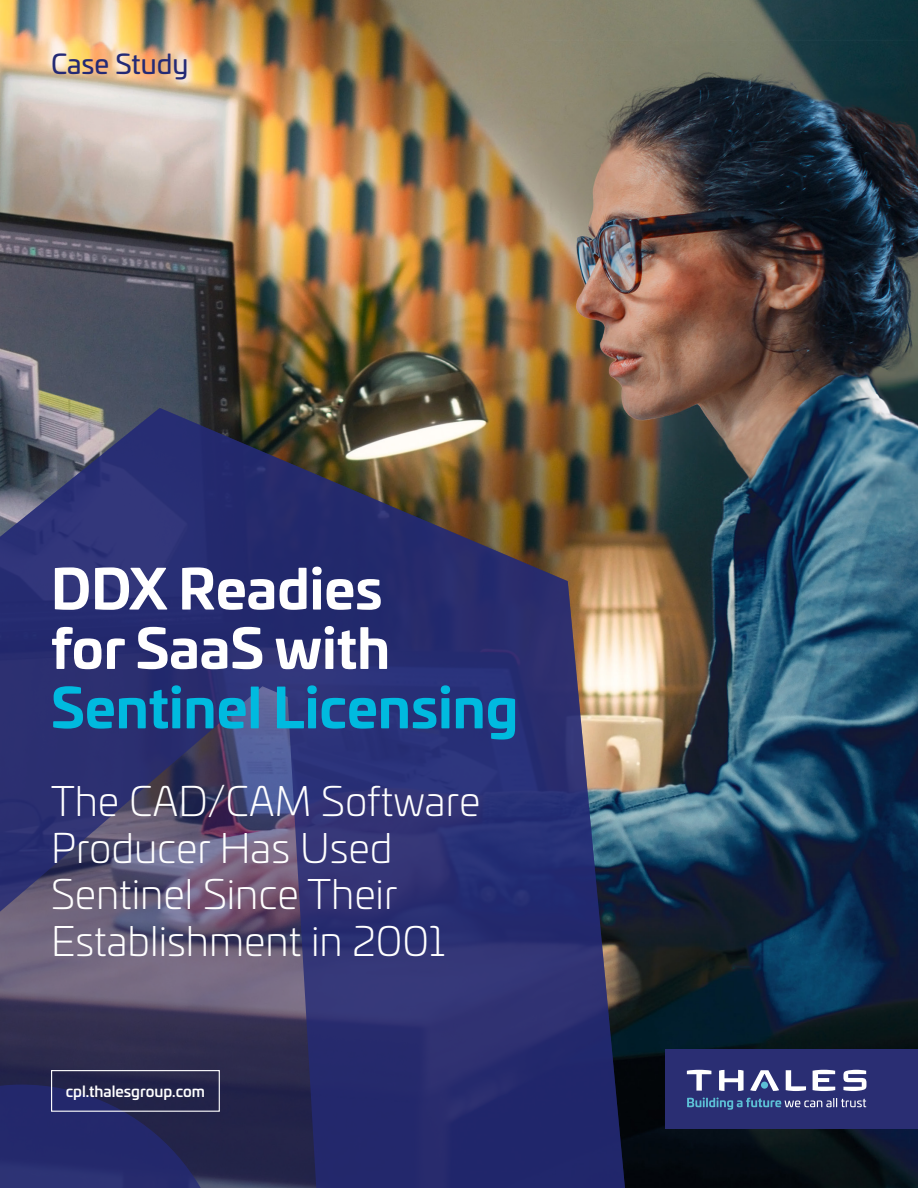
<style>
.page{position:relative;width:918px;height:1188px;background:#fff}
.page>*{position:absolute;margin:0;border:0;box-sizing:border-box;transform-origin:0 0}
.Headline{font:700 54px/59.4px "Univia Pro";color:#fff}
.Subheadline{font:300 40.5px/46.7px "Univia Pro";color:#fff}
.Cover_Caption{font:27px "Univia Pro";color:#242a75}
.Table_header_row{font:500 15px "Univia Pro";color:#fff}
.s1{color:#00badf}
</style>
<div class="page">
<img style="left:0;top:0;width:918px;height:1188px">
<img style="left:0;top:408px;width:692px;height:780px">
<svg style="left:0;top:1057px;width:257px;height:131px;background:#25285a"></svg>
<div style="left:51px;top:1070px;width:169px;height:42px;border:1px solid #fff"></div>
<div style="left:666px;top:1049px;width:252px;height:80px;background:#2a2e73"></div>
<svg style="left:843px;top:1070px;width:23px;height:21px"></svg>
<svg style="left:813px;top:1070px;width:22px;height:21px"></svg>
<svg style="left:786px;top:1070px;width:20px;height:21px"></svg>
<svg style="left:750px;top:1070px;width:29px;height:21px"></svg>
<div style="left:761px;top:1082px;width:7px;height:7px;background:#5cc0d5;border-radius:50%"></div>
<svg style="left:719px;top:1070px;width:25px;height:21px"></svg>
<svg style="left:687px;top:1070px;width:24px;height:21px"></svg>
<svg style="left:687px;top:1098px;width:179px;height:12px"></svg>
<p class="Cover_Caption" style="left:51px;top:43px;width:139px">Case Study</p>
<p class="Headline" style="left:51px;top:555px;width:469px">DDX Readies<br>for SaaS with<br><span class="s1">Sentinel Licensing</span></p>
<p class="Subheadline" style="left:51px;top:776px;width:431px">The CAD/CAM Software<br>Producer Has Used<br>Sentinel Since Their<br>Establishment in 2001</p>
<p class="Table_header_row" style="left:66px;top:1080px;width:141px">cpl.thalesgroup.com</p>
</div>
